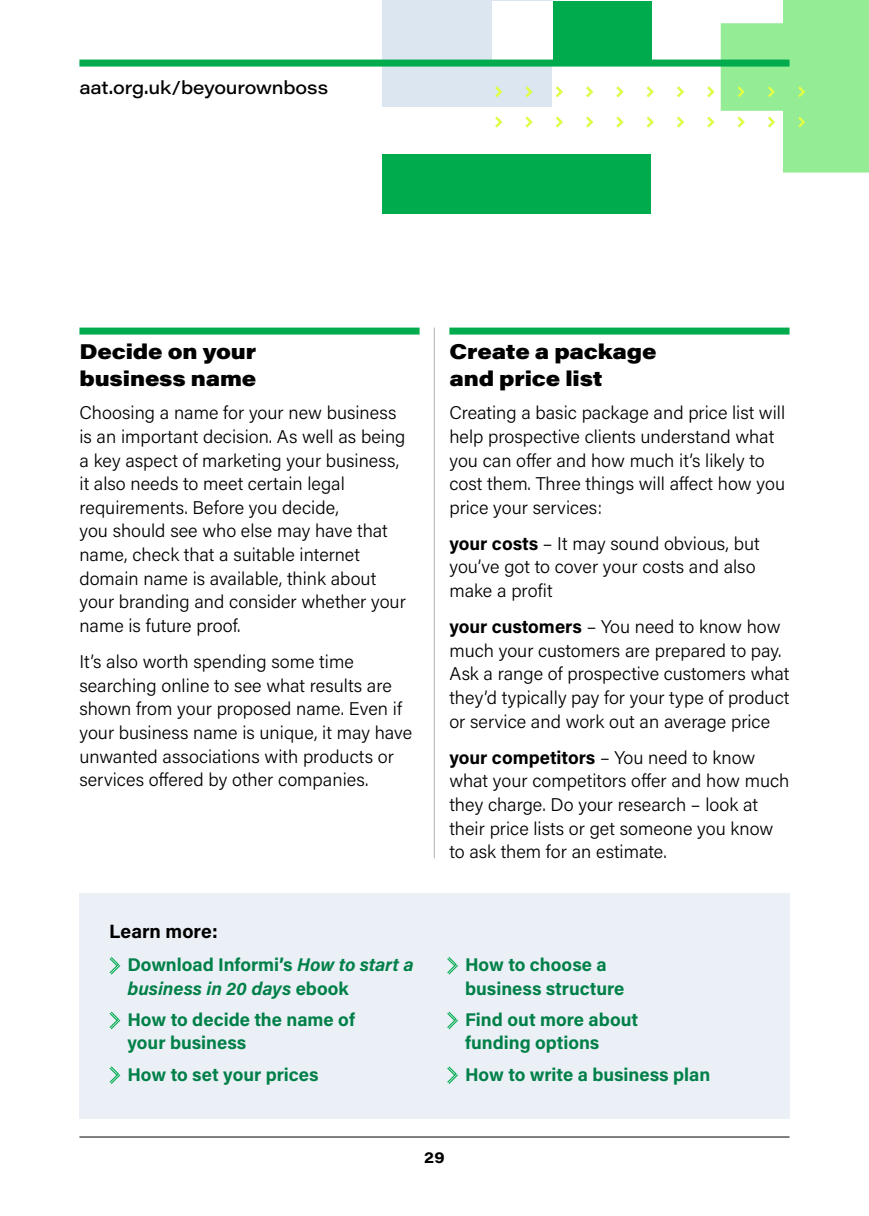
<style>
.page{position:relative;width:869px;height:1216px;background:#fff}
.page>*{position:absolute;margin:0;border:0;box-sizing:border-box;transform-origin:0 0}
.t1{font:900 21px/26.2px "Acumin Pro Wide";letter-spacing:-.005em;color:#000}
.t2{font:700 19.25px "Acumin Pro";color:#000}
.t3{font:300 18.38px/23.6px "Acumin Pro";color:#000}
.t4{font:700 18.38px/23.6px "Acumin Pro";color:#008048}
.t5{font:italic 700 18.38px/23.6px "Acumin Pro";color:#008048}
.t6{font:500 18.38px "Acumin Pro Wide";letter-spacing:-.01em;color:#000}
.t7{font:700 15.75px "Acumin Pro Wide";color:#000}
.s1{font-style:normal}
.s2{font-weight:700}
</style>
<div class="page">
<div style="left:382px;top:0;width:170px;height:106px;background:#dce6f0"></div>
<div style="left:382px;top:154px;width:268px;height:60px;background:#00ab4e"></div>
<div style="left:552px;top:1px;width:98px;height:60px;background:#00ab4e"></div>
<div style="left:492px;top:1px;width:60px;height:60px;background:#fff"></div>
<svg style="left:495px;top:117px;width:7px;height:10px"></svg>
<svg style="left:525px;top:117px;width:7px;height:10px"></svg>
<svg style="left:556px;top:117px;width:6px;height:10px"></svg>
<svg style="left:586px;top:117px;width:7px;height:10px"></svg>
<svg style="left:616px;top:117px;width:7px;height:10px"></svg>
<svg style="left:647px;top:117px;width:6px;height:10px"></svg>
<svg style="left:677px;top:117px;width:6px;height:10px"></svg>
<svg style="left:707px;top:117px;width:7px;height:10px"></svg>
<svg style="left:495px;top:86px;width:7px;height:11px"></svg>
<svg style="left:525px;top:86px;width:7px;height:11px"></svg>
<svg style="left:556px;top:86px;width:6px;height:11px"></svg>
<svg style="left:586px;top:86px;width:7px;height:11px"></svg>
<svg style="left:616px;top:86px;width:7px;height:11px"></svg>
<svg style="left:647px;top:86px;width:6px;height:11px"></svg>
<svg style="left:677px;top:86px;width:6px;height:11px"></svg>
<svg style="left:707px;top:86px;width:7px;height:11px"></svg>
<svg style="left:720px;top:0;width:148px;height:172px"></svg>
<div style="left:79px;top:327px;width:340px;height:7px;background:#00ab4e"></div>
<div style="left:449px;top:327px;width:340px;height:7px;background:#00ab4e"></div>
<hr style="left:434px;top:327px;width:1px;height:531px;background:#b3b2b2">
<hr style="left:79px;top:1136px;width:710px;height:1px;background:#000">
<div style="left:79px;top:60px;width:710px;height:7px;background:#00ab4e"></div>
<div style="left:79px;top:893px;width:710px;height:226px;background:#eaf0f6"></div>
<svg style="left:109px;top:957px;width:11px;height:17px"></svg>
<svg style="left:109px;top:1011px;width:11px;height:18px"></svg>
<svg style="left:109px;top:1066px;width:11px;height:17px"></svg>
<svg style="left:447px;top:957px;width:11px;height:17px"></svg>
<svg style="left:447px;top:1011px;width:11px;height:18px"></svg>
<svg style="left:447px;top:1066px;width:11px;height:17px"></svg>
<p class="t6" style="left:79px;top:74px;width:250px">aat.org.uk/beyourownboss</p>
<p class="t1" style="left:79px;top:337px;width:178px">Decide on your business name</p>
<p class="t3" style="left:79px;top:400px;width:328px">Choosing a name for your new business is an important decision. As well as being a key aspect of marketing your business, it also needs to meet certain legal requirements. Before you decide,<br>you should see who else may have that name, check that a suitable internet domain name is available, think about your branding and consider whether your name is future proof.</p>
<p class="t3" style="left:79px;top:649px;width:334px">It’s also worth spending some time searching online to see what results are shown from your proposed name. Even if your business name is unique, it may have unwanted associations with products or services offered by other companies.</p>
<p class="t2" style="left:109px;top:917px;width:110px">Learn more:</p>
<p class="t5" style="left:127px;top:951px;width:287px"><span class="s1">Download Informi’s</span> How to start a business in 20 days <span class="s1">ebook</span></p>
<p class="t4" style="left:127px;top:1006px;width:229px">How to decide the name of your business</p>
<p class="t4" style="left:127px;top:1061px;width:193px">How to set your prices</p>
<p class="t1" style="left:449px;top:337px;width:208px">Create a package and price list</p>
<p class="t3" style="left:449px;top:400px;width:337px">Creating a basic package and price list will help prospective clients understand what you can offer and how much it’s likely to cost them. Three things will affect how you price your services:</p>
<p class="t3" style="left:449px;top:531px;width:312px"><span class="s2">your costs</span> – It may sound obvious, but you’ve got to cover your costs and also make a profit</p>
<p class="t3" style="left:449px;top:614px;width:341px"><span class="s2">your customers</span> – You need to know how much your customers are prepared to pay.<br>Ask a range of prospective customers what they’d typically pay for your type of product or service and work out an average price</p>
<p class="t3" style="left:449px;top:744px;width:341px"><span class="s2">your competitors</span> – You need to know what your competitors offer and how much they charge. Do your research – look at their price lists or get someone you know to ask them for an estimate.</p>
<p class="t4" style="left:465px;top:952px;width:161px">How to choose a business structure</p>
<p class="t4" style="left:465px;top:1006px;width:174px">Find out more about funding options</p>
<p class="t4" style="left:465px;top:1061px;width:246px">How to write a business plan</p>
<p class="t7" style="left:424px;top:1145px;width:22px">29</p>
</div>
